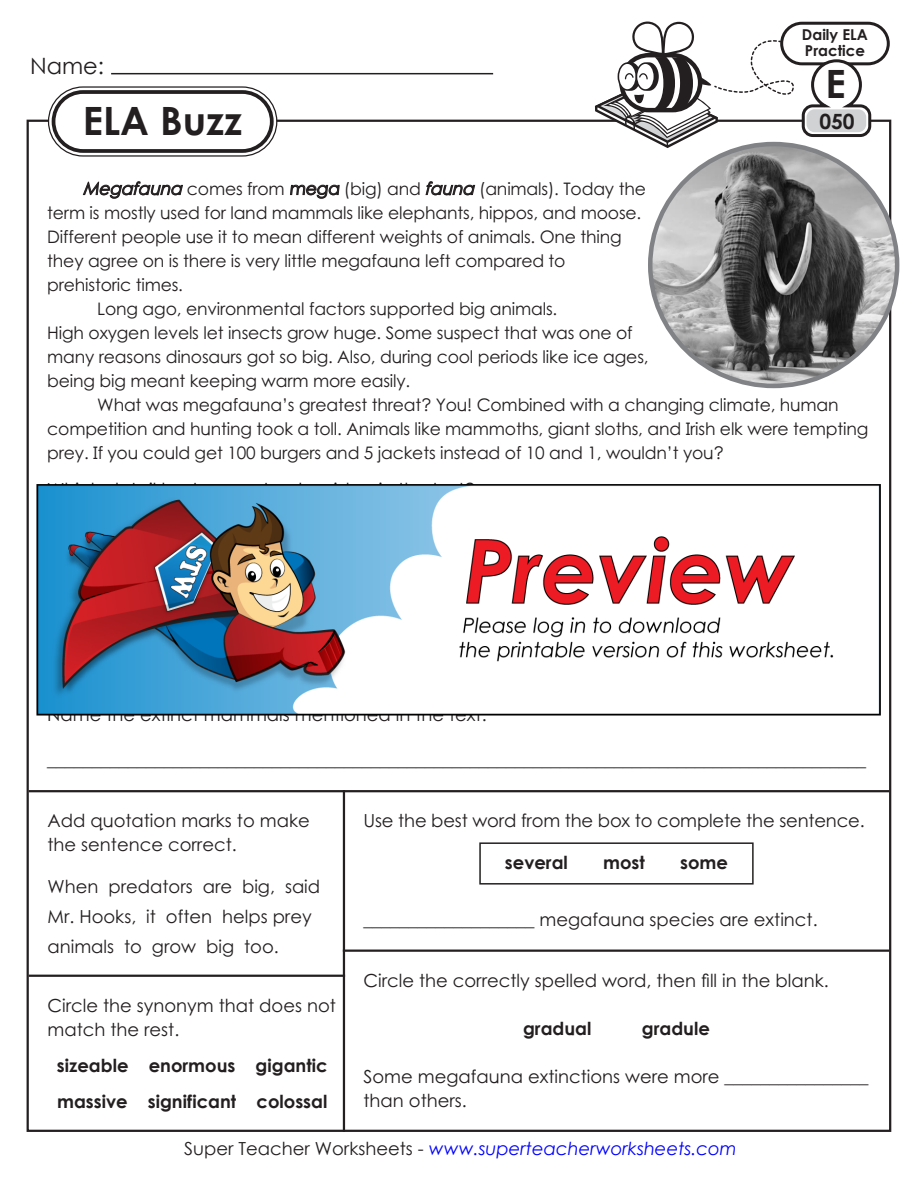
<style>
.page{position:relative;width:918px;height:1188px;background:#fff}
.page>*{position:absolute;margin:0;border:0;box-sizing:border-box;transform-origin:0 0}
.t1{font:700 39px "Century Gothic 2";color:#231f20}
.t2{font:22.5px "Century Gothic 2";color:#231f20}
.t3{font:700 21px "Century Gothic 2";color:#231f20}
.t4{font:18px/24px "Century STW4";color:#231f20}
.t5{font:700 18px "Century STW4";color:#231f20}
.t6{font:italic 18px "Century Gothic 2";color:#00f}
.t7{font:17.25px/24px "Century STW4";letter-spacing:-.01em;color:#231f20}
.t8{font:700 15px/15.8px "Century Gothic 2";color:#231f20}
.s1{font-style:italic}
.s2{font-style:normal;color:#231f20}
</style>
<div class="page">
<hr style="left:343px;top:790px;width:2px;height:342px;background:#231f20">
<hr style="left:29px;top:790px;width:860px;height:2px;background:#231f20">
<hr style="left:29px;top:975px;width:316px;height:2px;background:#231f20">
<hr style="left:343px;top:950px;width:546px;height:2px;background:#231f20">
<hr style="left:111px;top:73px;width:382px;height:1px;background:#231f20">
<div style="left:780px;top:22px;width:110px;height:43px;border:3px solid #231f20;border-radius:20px"></div>
<svg style="left:595px;top:22px;width:278px;height:122px"></svg>
<div style="left:49px;top:87px;width:228px;height:69px;border:8px solid #fff;border-radius:31px"></div>
<div style="left:52px;top:90px;width:222px;height:63px;background:#fff;border-radius:31px"></div>
<div style="left:48px;top:86px;width:229px;height:71px;border:1px solid #231f20;border-radius:34px"></div>
<div style="left:52px;top:90px;width:222px;height:63px;border:4px solid #231f20;border-radius:29px"></div>
<img style="left:650px;top:144px;width:247px;height:242px">
<div style="left:479px;top:842px;width:275px;height:43px;border:2px solid #231f20"></div>
<img style="left:36px;top:484px;width:845px;height:232px">
<p class="t2" style="left:30px;top:50px;width:75px">Name:</p>
<p class="t1" style="left:84px;top:92px;width:190px">Math Buzz</p>
<p class="t1" style="left:83px;top:92px;width:161px">ELA Buzz</p>
<p class="t8" style="left:802px;top:26px;width:67px">Daily ELA<br>Practice</p>
<p class="t1" style="left:825px;top:54px;width:22px">E</p>
<p class="t3" style="left:819px;top:105px;width:37px">050</p>
<p class="t7" style="left:47px;top:176px;width:600px;text-indent:36px"><span class="s1">Megafauna</span> comes from mega (big) and <span class="s1">fauna</span> (animals). Today the term is mostly used for land mammals like elephants, hippos, and moose.<br>Different people use it to mean different weights of animals. One thing they agree on is there is very little megafauna left compared to prehistoric times.</p>
<p class="t7" style="left:47px;top:296px;width:603px;text-indent:50px">Long ago, environmental factors supported big animals.<br>High oxygen levels let insects grow huge. Some suspect that was one of many reasons dinosaurs got so big. Also, during cool periods like ice ages, being big meant keeping warm more easily.</p>
<p class="t7" style="left:47px;top:392px;width:823px;text-indent:50px">What was megafauna’s greatest threat? You! Combined with a changing climate, human competition and hunting took a toll. Animals like mammoths, giant sloths, and Irish elk were tempting prey. If you could get 100 burgers and 5 jackets instead of 10 and 1, wouldn’t you?</p>
<p class="t4" style="left:47px;top:703px;width:441px">Name the extinct mammals mentioned in the text.</p>
<p class="t4" style="left:47px;top:748px;width:821px">___________________________________________________________________________________________</p>
<p class="t4" style="left:48px;top:808px;width:264px">Add quotation marks to make the sentence correct.</p>
<p class="t4" style="left:48px;top:871px;width:274px;line-height:30px">When predators are big, said<br>Mr. Hooks, it often helps prey animals to grow big too.</p>
<p class="t4" style="left:48px;top:993px;width:290px">Circle the synonym that does not match the rest.</p>
<p class="t5" style="left:57px;top:1051px;width:272px">sizeable enormous gigantic</p>
<p class="t5" style="left:57px;top:1087px;width:272px">massive significant colossal</p>
<p class="t4" style="left:364px;top:808px;width:503px">Use the best word from the box to complete the sentence.</p>
<p class="t5" style="left:505px;top:849px;width:64px">several</p>
<p class="t5" style="left:603px;top:849px;width:43px">most</p>
<p class="t5" style="left:680px;top:849px;width:49px">some</p>
<p class="t4" style="left:364px;top:907px;width:456px">___________________ megafauna species are extinct.</p>
<p class="t4" style="left:364px;top:968px;width:467px">Circle the correctly spelled word, then fill in the blank.</p>
<p class="t5" style="left:523px;top:1014px;width:70px">gradual</p>
<p class="t5" style="left:642px;top:1014px;width:70px">gradule</p>
<p class="t4" style="left:364px;top:1064px;width:507px">Some megafauna extinctions were more ________________ than others.</p>
<p class="t6" style="left:184px;top:1136px;width:554px"><span class="s2">Super Teacher Worksheets -</span> www.superteacherworksheets.com</p>
</div>
